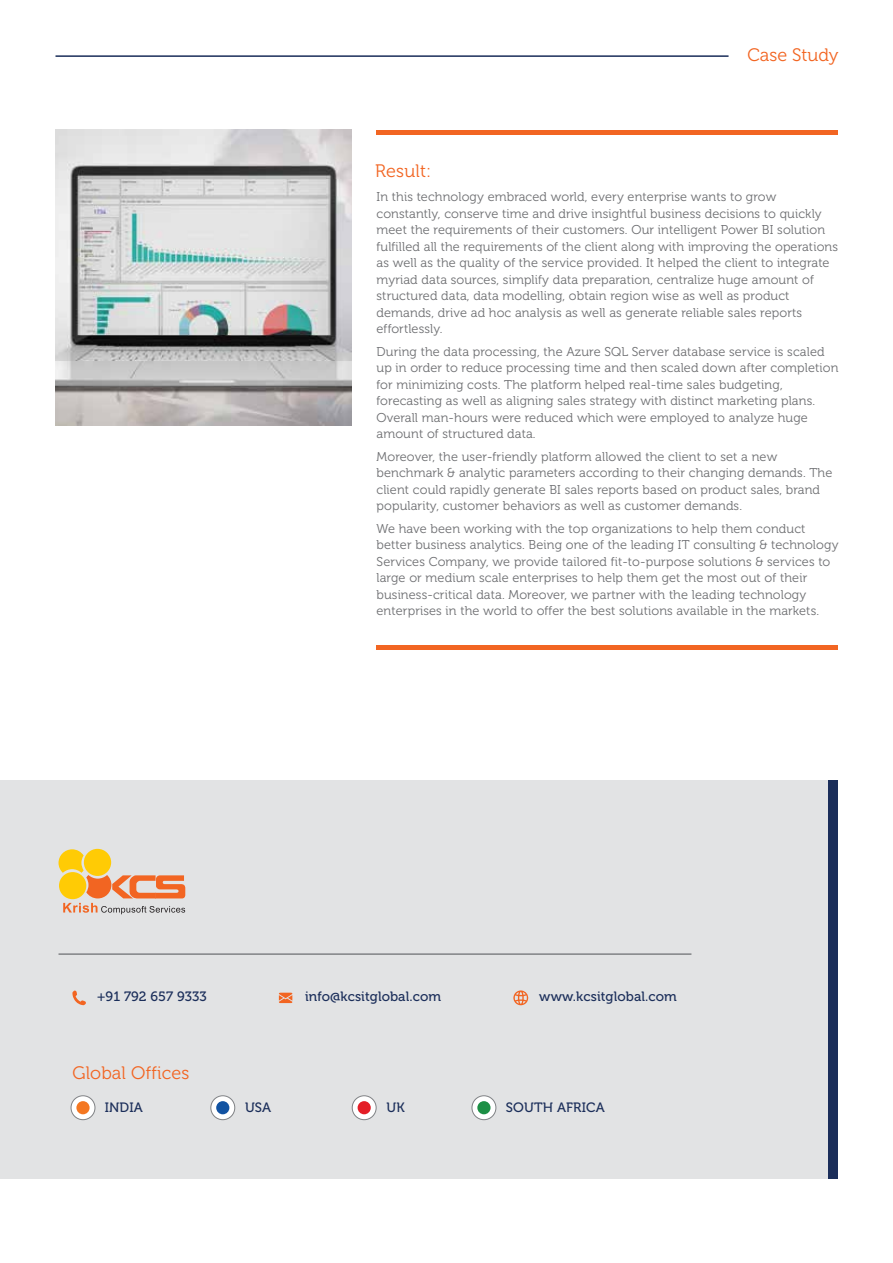
<style>
.page{position:relative;width:893px;height:1263px;background:#fff}
.page>*{position:absolute;margin:0;border:0;box-sizing:border-box;transform-origin:0 0}
.t1{font:18px "Museo 300";letter-spacing:.01em;color:#f26522}
.t2{font:13.5px "Museo 500";letter-spacing:.01em;color:#1b2e5a}
.t3{font:12.75px/16.5px "Museo 300";letter-spacing:.01em;color:#6d6e71}
</style>
<div class="page">
<div style="left:0;top:780px;width:838px;height:398px;background:#e2e3e4"></div>
<svg style="left:59px;top:849px;width:126px;height:65px"></svg>
<img style="left:55px;top:130px;width:296px;height:295px">
<hr style="left:377px;top:130px;width:461px;height:4px;background:#f26522">
<hr style="left:377px;top:645px;width:461px;height:4px;background:#f26522">
<hr style="left:55px;top:55px;width:674px;height:2px;background:#1b2e5a">
<hr style="left:59px;top:953px;width:632px;height:2px;background:#808285">
<svg style="left:72px;top:990px;width:14px;height:15px"></svg>
<svg style="left:279px;top:993px;width:13px;height:10px"></svg>
<svg style="left:513px;top:990px;width:16px;height:15px"></svg>
<div style="left:71px;top:1096px;width:24px;height:24px;background:#fff;border-radius:50%"></div>
<div style="left:71px;top:1095px;width:24px;height:25px;border:1px solid #808285;border-radius:50%"></div>
<svg style="left:211px;top:1096px;width:24px;height:24px"></svg>
<div style="left:210px;top:1095px;width:25px;height:25px;border:1px solid #808285;border-radius:50%"></div>
<svg style="left:352px;top:1096px;width:24px;height:24px"></svg>
<div style="left:352px;top:1095px;width:25px;height:25px;border:1px solid #808285;border-radius:50%"></div>
<svg style="left:472px;top:1096px;width:24px;height:24px"></svg>
<div style="left:472px;top:1095px;width:24px;height:25px;border:1px solid #808285;border-radius:50%"></div>
<div style="left:76px;top:1101px;width:14px;height:13px;background:#f47721;border-radius:50%"></div>
<div style="left:216px;top:1101px;width:13px;height:13px;background:#1253a2;border-radius:50%"></div>
<div style="left:358px;top:1101px;width:13px;height:13px;background:#e41e27;border-radius:50%"></div>
<div style="left:477px;top:1101px;width:13px;height:13px;background:#1c8f45;border-radius:50%"></div>
<div style="left:829px;top:780px;width:9px;height:398px;background:#1b2e5a"></div>
<h1 class="t1" style="left:747px;top:45px;width:93px">Case Study</h1>
<h1 class="t1" style="left:375px;top:161px;width:58px">Result:</h1>
<p class="t3" style="left:377px;top:189px;width:463px">In this technology embraced world, every enterprise wants to grow constantly, conserve time and drive insightful business decisions to quickly meet the requirements of their customers. Our intelligent Power BI solution fulfilled all the requirements of the client along with improving the operations as well as the quality of the service provided. It helped the client to integrate myriad data sources, simplify data preparation, centralize huge amount of structured data, data modelling, obtain region wise as well as product demands, drive ad hoc analysis as well as generate reliable sales reports effortlessly.</p>
<p class="t3" style="left:377px;top:343px;width:463px">During the data processing, the Azure SQL Server database service is scaled up in order to reduce processing time and then scaled down after completion for minimizing costs. The platform helped real-time sales budgeting, forecasting as well as aligning sales strategy with distinct marketing plans.<br>Overall man-hours were reduced which were employed to analyze huge amount of structured data.</p>
<p class="t3" style="left:377px;top:448px;width:457px">Moreover, the user-friendly platform allowed the client to set a new benchmark &amp; analytic parameters according to their changing demands. The client could rapidly generate BI sales reports based on product sales, brand popularity, customer behaviors as well as customer demands.</p>
<p class="t3" style="left:377px;top:520px;width:463px">We have been working with the top organizations to help them conduct better business analytics. Being one of the leading IT consulting &amp; technology Services Company, we provide tailored fit-to-purpose solutions &amp; services to large or medium scale enterprises to help them get the most out of their business-critical data. Moreover, we partner with the leading technology enterprises in the world to offer the best solutions available in the markets.</p>
<p class="t2" style="left:97px;top:989px;width:111px">+91 792 657 9333</p>
<p class="t2" style="left:305px;top:989px;width:138px">info@kcsitglobal.com</p>
<p class="t2" style="left:539px;top:989px;width:139px">www.kcsitglobal.com</p>
<h1 class="t1" style="left:72px;top:1063px;width:119px">Global Offices</h1>
<p class="t2" style="left:105px;top:1100px;width:40px">INDIA</p>
<p class="t2" style="left:245px;top:1100px;width:28px">USA</p>
<p class="t2" style="left:387px;top:1100px;width:20px">UK</p>
<p class="t2" style="left:506px;top:1100px;width:100px">SOUTH AFRICA</p>
</div>
